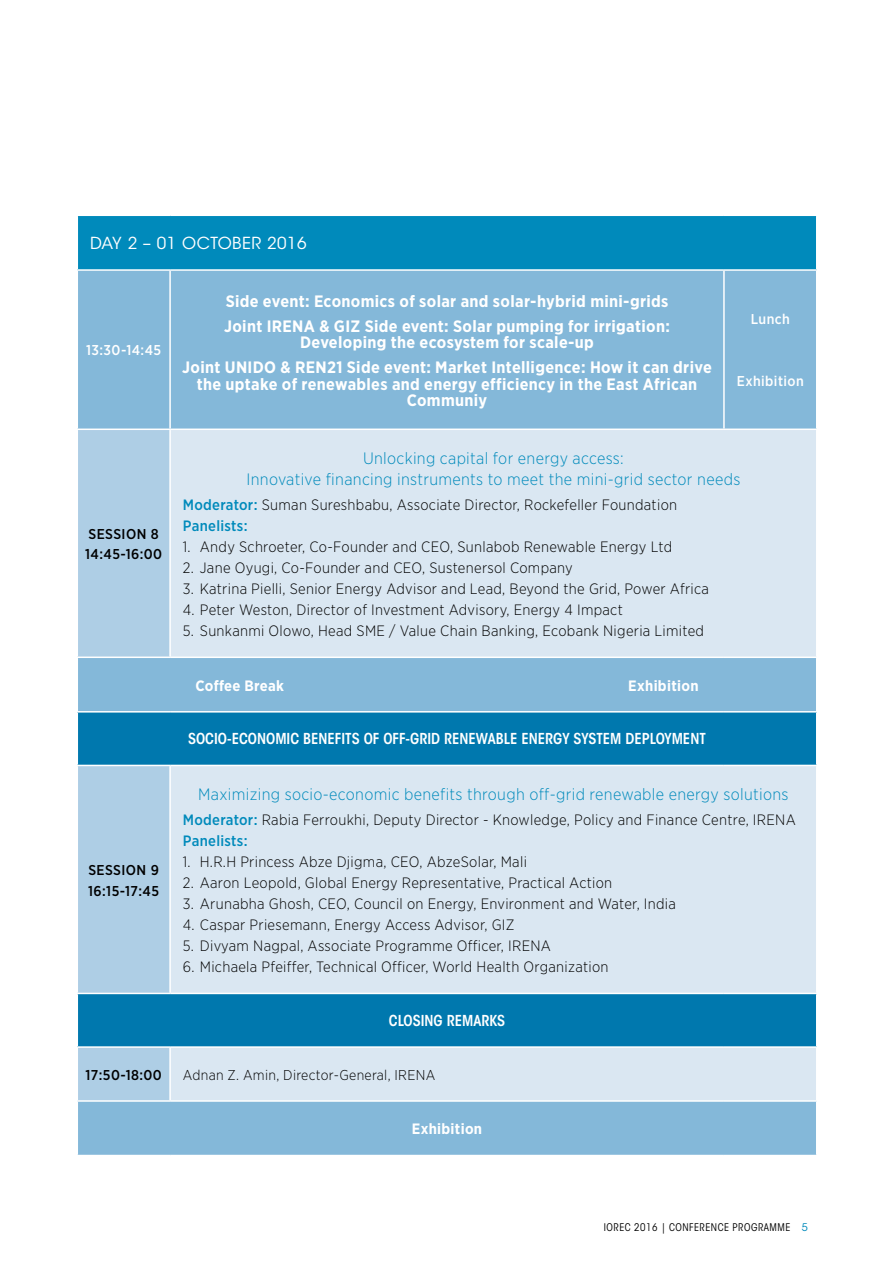
<style>
.page{position:relative;width:893px;height:1263px;background:#fff}
.page>*{position:absolute;margin:0;border:0;box-sizing:border-box;transform-origin:0 0}
.t1{font:700 16.5px/25px "Gotham Narrow";letter-spacing:.02em;color:#fff;text-align:center}
.t2{font:300 16.5px/21px "Gotham Narrow";letter-spacing:.02em;color:#008abb;text-align:center}
.t3{font:16.5px "ITC Avant Garde Std";letter-spacing:.03em;color:#fff}
.t4{font:300 15px/21px "Gotham Narrow";letter-spacing:.02em;color:#000}
.t5{font:600 condensed 15px "ITC Avant Garde Std";color:#fff}
.t6{font:700 15px "Gotham Narrow";letter-spacing:.02em;color:#fff}
.t7{font:500 14.25px/20.7px "Gotham Narrow";letter-spacing:.03em;color:#000}
.t8{font:300 14.25px "Gotham Narrow";letter-spacing:.02em;color:#000}
.t9{font:500 14.25px "Gotham Narrow";letter-spacing:.03em;color:#fff}
.t10{font:condensed 10.5px "ITC Avant Garde Std";letter-spacing:.05em;color:#000}
.s1{font-weight:500;color:#008abb}
.s2{font-stretch:normal;color:#008abb}
</style>
<div class="page">
<div style="left:77px;top:215px;width:740px;height:55px;background:#008abb"></div>
<div style="left:78px;top:271px;width:738px;height:884px;background:#84b8d9"></div>
<svg style="left:78px;top:430px;width:92px;height:670px;background:#aacbe3"></svg>
<svg style="left:170px;top:430px;width:646px;height:670px;background:#d1e2ef"></svg>
<div style="left:77px;top:712px;width:740px;height:53px;background:#0078ae"></div>
<div style="left:77px;top:993px;width:740px;height:54px;background:#0078ae"></div>
<hr style="left:77px;top:215px;width:93px;height:1px;background:#fff">
<hr style="left:77px;top:216px;width:1px;height:53px;background:#fff">
<hr style="left:170px;top:215px;width:554px;height:1px;background:#fff">
<hr style="left:724px;top:215px;width:93px;height:1px;background:#fff">
<hr style="left:816px;top:216px;width:1px;height:53px;background:#fff">
<hr style="left:77px;top:269px;width:93px;height:2px;background:#fff">
<hr style="left:170px;top:269px;width:554px;height:2px;background:#fff">
<hr style="left:169px;top:271px;width:2px;height:157px;background:#fff">
<hr style="left:724px;top:269px;width:93px;height:2px;background:#fff">
<hr style="left:723px;top:271px;width:2px;height:157px;background:#fff">
<hr style="left:77px;top:428px;width:93px;height:2px;background:#fff">
<hr style="left:170px;top:428px;width:554px;height:2px;background:#fff">
<hr style="left:169px;top:430px;width:2px;height:226px;background:#fff">
<hr style="left:724px;top:428px;width:93px;height:2px;background:#fff">
<hr style="left:77px;top:656px;width:93px;height:2px;background:#fff">
<hr style="left:170px;top:656px;width:554px;height:2px;background:#fff">
<hr style="left:724px;top:656px;width:93px;height:2px;background:#fff">
<hr style="left:77px;top:712px;width:1px;height:53px;background:#fff">
<hr style="left:816px;top:712px;width:1px;height:53px;background:#fff">
<hr style="left:77px;top:711px;width:93px;height:1px;background:#fff">
<hr style="left:170px;top:711px;width:554px;height:1px;background:#fff">
<hr style="left:724px;top:711px;width:93px;height:1px;background:#fff">
<hr style="left:77px;top:765px;width:93px;height:1px;background:#fff">
<hr style="left:170px;top:765px;width:554px;height:1px;background:#fff">
<hr style="left:169px;top:766px;width:2px;height:227px;background:#fff">
<hr style="left:724px;top:765px;width:93px;height:1px;background:#fff">
<hr style="left:77px;top:993px;width:93px;height:1px;background:#fff">
<hr style="left:77px;top:994px;width:1px;height:52px;background:#fff">
<hr style="left:170px;top:993px;width:554px;height:1px;background:#fff">
<hr style="left:724px;top:993px;width:93px;height:1px;background:#fff">
<hr style="left:816px;top:994px;width:1px;height:52px;background:#fff">
<hr style="left:77px;top:1046px;width:93px;height:2px;background:#fff">
<hr style="left:170px;top:1046px;width:554px;height:2px;background:#fff">
<hr style="left:169px;top:1048px;width:2px;height:52px;background:#fff">
<hr style="left:724px;top:1046px;width:93px;height:2px;background:#fff">
<hr style="left:77px;top:1100px;width:93px;height:2px;background:#fff">
<hr style="left:170px;top:1100px;width:554px;height:2px;background:#fff">
<hr style="left:724px;top:1100px;width:93px;height:2px;background:#fff">
<p class="t3" style="left:90px;top:233px;width:218px">DAY 2 – 01 OCTOBER 2016</p>
<p class="t9" style="left:86px;top:341px;width:77px">13:30-14:45</p>
<p class="t1" style="left:224px;top:288px;width:447px;text-align:left">Side event: Economics of solar and solar-hybrid mini-grids<br>Joint IRENA &amp; GIZ Side event: Solar pumping for irrigation:</p>
<p class="t1" style="left:182px;top:329px;width:531px">Developing the ecosystem for scale-up<br>Joint UNIDO &amp; REN21 Side event: Market Intelligence: How it can drive</p>
<p class="t1" style="left:197px;top:375px;width:502px;line-height:16.5px">the uptake of renewables and energy efficiency in the East African<br>Communiy</p>
<p class="t9" style="left:751px;top:310px;width:41px">Lunch</p>
<p class="t9" style="left:737px;top:372px;width:68px">Exhibition</p>
<p class="t7" style="left:85px;top:523px;width:79px">SESSION 8<br>14:45-16:00</p>
<p class="t7" style="left:88px;top:859px;width:72px">SESSION 9<br>16:15-17:45</p>
<p class="t2" style="left:247px;top:447px;width:495px">Unlocking capital for energy access:<br>Innovative financing instruments to meet the mini-grid sector needs</p>
<p class="t4" style="left:183px;top:494px;width:496px"><span class="s1">Moderator:</span> Suman Sureshbabu, Associate Director, Rockefeller Foundation<br><span class="s1">Panelists:</span></p>
<p class="t4" style="left:183px;top:536px;width:491px">1. Andy Schroeter, Co-Founder and CEO, Sunlabob Renewable Energy Ltd</p>
<p class="t4" style="left:183px;top:557px;width:392px">2. Jane Oyugi, Co-Founder and CEO, Sustenersol Company</p>
<p class="t4" style="left:183px;top:578px;width:528px">3. Katrina Pielli, Senior Energy Advisor and Lead, Beyond the Grid, Power Africa</p>
<p class="t4" style="left:183px;top:599px;width:441px">4. Peter Weston, Director of Investment Advisory, Energy 4 Impact</p>
<p class="t4" style="left:183px;top:620px;width:523px">5. Sunkanmi Olowo, Head SME / Value Chain Banking, Ecobank Nigeria Limited</p>
<p class="t6" style="left:195px;top:676px;width:90px">Coffee Break</p>
<p class="t6" style="left:628px;top:676px;width:72px">Exhibition</p>
<p class="t5" style="left:188px;top:729px;width:519px">SOCIO-ECONOMIC BENEFITS OF OFF-GRID RENEWABLE ENERGY SYSTEM DEPLOYMENT</p>
<p class="t2" style="left:198px;top:783px;width:592px">Maximizing socio-economic benefits through off-grid renewable energy solutions</p>
<p class="t4" style="left:183px;top:809px;width:614px"><span class="s1">Moderator:</span> Rabia Ferroukhi, Deputy Director - Knowledge, Policy and Finance Centre, IRENA<br><span class="s1">Panelists:</span></p>
<p class="t4" style="left:183px;top:851px;width:346px">1. H.R.H Princess Abze Djigma, CEO, AbzeSolar, Mali</p>
<p class="t4" style="left:183px;top:872px;width:431px">2. Aaron Leopold, Global Energy Representative, Practical Action</p>
<p class="t4" style="left:183px;top:893px;width:495px">3. Arunabha Ghosh, CEO, Council on Energy, Environment and Water, India</p>
<p class="t4" style="left:183px;top:914px;width:333px">4. Caspar Priesemann, Energy Access Advisor, GIZ</p>
<p class="t4" style="left:183px;top:935px;width:370px">5. Divyam Nagpal, Associate Programme Officer, IRENA</p>
<p class="t4" style="left:183px;top:956px;width:427px">6. Michaela Pfeiffer, Technical Officer, World Health Organization</p>
<p class="t5" style="left:389px;top:1011px;width:118px">CLOSING REMARKS</p>
<p class="t7" style="left:85px;top:1064px;width:78px">17:50-18:00</p>
<p class="t8" style="left:183px;top:1066px;width:254px">Adnan Z. Amin, Director-General, IRENA</p>
<p class="t6" style="left:412px;top:1119px;width:72px">Exhibition</p>
<p class="t10" style="left:604px;top:1221px;width:206px">IOREC 2016 | CONFERENCE PROGRAMME <span class="s2">5</span></p>
</div>
